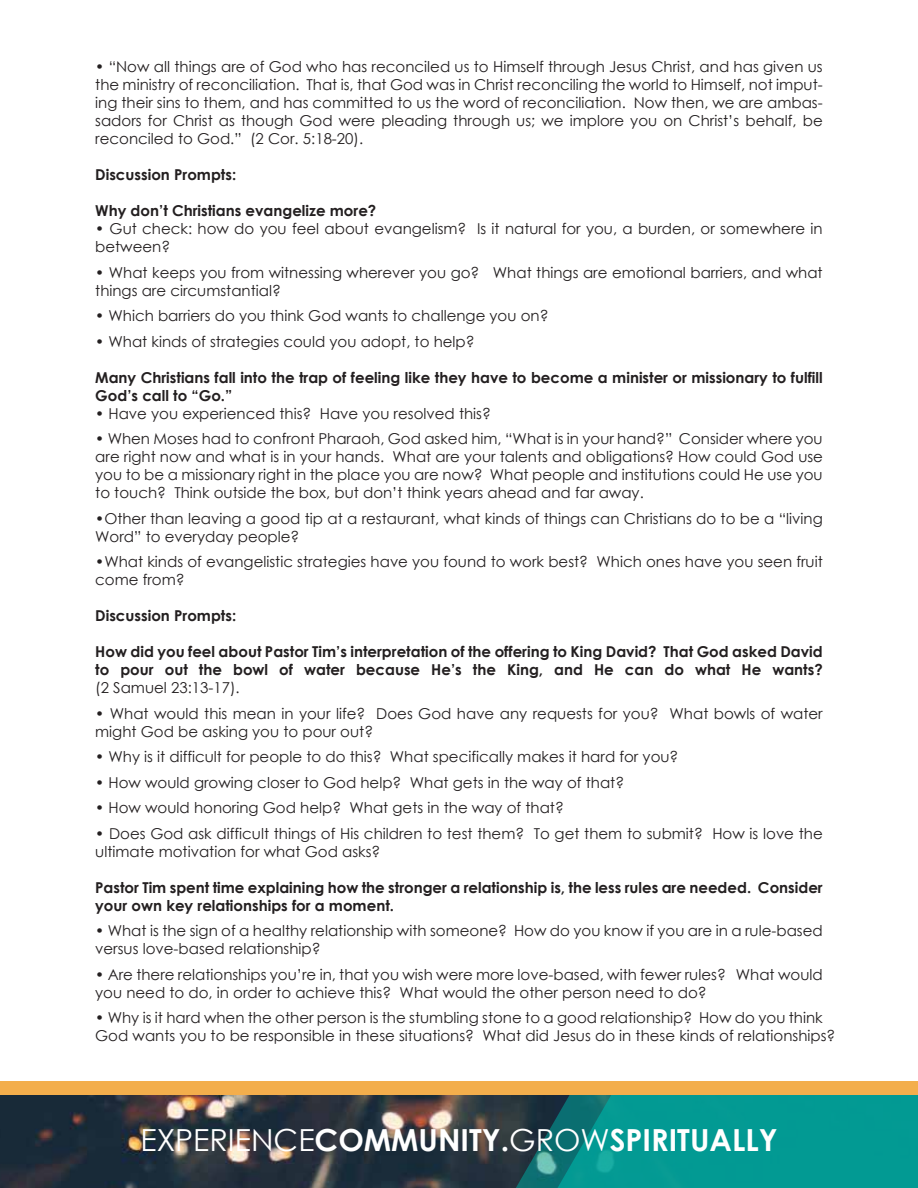
<style>
.page{position:relative;width:918px;height:1188px;background:#fff}
.page>*{position:absolute;margin:0;border:0;box-sizing:border-box;transform-origin:0 0}
.t1{font:700 30.45px "Century Gothic";color:#fff}
.t2{font:15px/18px "Century Gothic";color:#231f20}
.t3{font:700 15px/18px "Century Gothic";color:#231f20}
.s1{font-weight:400}
</style>
<div class="page">
<img style="left:0;top:1094px;width:351px;height:94px">
<svg style="left:351px;top:1094px;width:567px;height:94px;fill:#039a93"></svg>
<div style="left:0;top:1081px;width:918px;height:13px;background:#f3ae4c"></div>
<p class="t2" style="left:95px;top:57px;width:729px;text-align:justify">• “Now all things are of God who has reconciled us to Himself through Jesus Christ, and has given us the ministry of reconciliation. That is, that God was in Christ reconciling the world to Himself, not imput&shy;ing their sins to them, and has committed to us the word of reconciliation. Now then, we are ambas&shy;sadors for Christ as though God were pleading through us; we implore you on Christ’s behalf, be reconciled to God.” (2 Cor. 5:18-20).</p>
<p class="t3" style="left:95px;top:165px;width:142px">Discussion Prompts:</p>
<p class="t3" style="left:95px;top:201px;width:283px">Why don’t Christians evangelize more?</p>
<p class="t2" style="left:95px;top:219px;width:729px">• Gut check: how do you feel about evangelism? Is it natural for you, a burden, or somewhere in between?</p>
<p class="t2" style="left:95px;top:263px;width:729px">• What keeps you from witnessing wherever you go? What things are emotional barriers, and what things are circumstantial?</p>
<p class="t2" style="left:95px;top:306px;width:455px">• Which barriers do you think God wants to challenge you on?</p>
<p class="t2" style="left:95px;top:332px;width:381px">• What kinds of strategies could you adopt, to help?</p>
<p class="t3" style="left:95px;top:367px;width:729px">Many Christians fall into the trap of feeling like they have to become a minister or missionary to fulfill<br>God’s call to “Go.”</p>
<p class="t2" style="left:95px;top:404px;width:397px">• Have you experienced this? Have you resolved this?</p>
<p class="t2" style="left:95px;top:429px;width:729px;text-align:justify">• When Moses had to confront Pharaoh, God asked him, “What is in your hand?” Consider where you are right now and what is in your hands. What are your talents and obligations? How could God use you to be a missionary right in the place you are now? What people and institutions could He use you to touch? Think outside the box, but don’t think years ahead and far away.</p>
<p class="t2" style="left:95px;top:509px;width:729px">•Other than leaving a good tip at a restaurant, what kinds of things can Christians do to be a “living<br>Word” to everyday people?</p>
<p class="t2" style="left:95px;top:552px;width:729px">•What kinds of evangelistic strategies have you found to work best? Which ones have you seen fruit come from?</p>
<p class="t3" style="left:95px;top:606px;width:142px">Discussion Prompts:</p>
<p class="t3" style="left:95px;top:642px;width:729px">How did you feel about Pastor Tim’s interpretation of the offering to King David? That God asked David to pour out the bowl of water because He’s the King, and He can do what He wants?</p>
<p class="t2" style="left:95px;top:678px;width:146px">(2 Samuel 23:13-17).</p>
<p class="t2" style="left:95px;top:704px;width:729px">• What would this mean in your life? Does God have any requests for you? What bowls of water might God be asking you to pour out?</p>
<p class="t2" style="left:95px;top:747px;width:585px">• Why is it difficult for people to do this? What specifically makes it hard for you?</p>
<p class="t2" style="left:95px;top:773px;width:530px">• How would growing closer to God help? What gets in the way of that?</p>
<p class="t2" style="left:95px;top:798px;width:470px">• How would honoring God help? What gets in the way of that?</p>
<p class="t2" style="left:95px;top:824px;width:729px">• Does God ask difficult things of His children to test them? To get them to submit? How is love the ultimate motivation for what God asks?</p>
<p class="t3" style="left:95px;top:877px;width:729px">Pastor Tim spent time explaining how the stronger a relationship is, the less rules are needed. Consider your own key relationships for a moment.</p>
<p class="t2" style="left:95px;top:921px;width:729px">• What is the sign of a healthy relationship with someone? How do you know if you are in a rule-based versus love-based relationship?</p>
<p class="t2" style="left:95px;top:965px;width:729px">• Are there relationships you’re in, that you wish were more love-based, with fewer rules? What would you need to do, in order to achieve this? What would the other person need to do?</p>
<p class="t2" style="left:95px;top:1008px;width:742px">• Why is it hard when the other person is the stumbling stone to a good relationship? How do you think<br>God wants you to be responsible in these situations? What did Jesus do in these kinds of relationships?</p>
<h1 class="t1" style="left:140px;top:1117px;width:639px"><span class="s1">EXPERIENCE</span>COMMUNITY.<span class="s1">GROW</span>SPIRITUALLY</h1>
</div>
